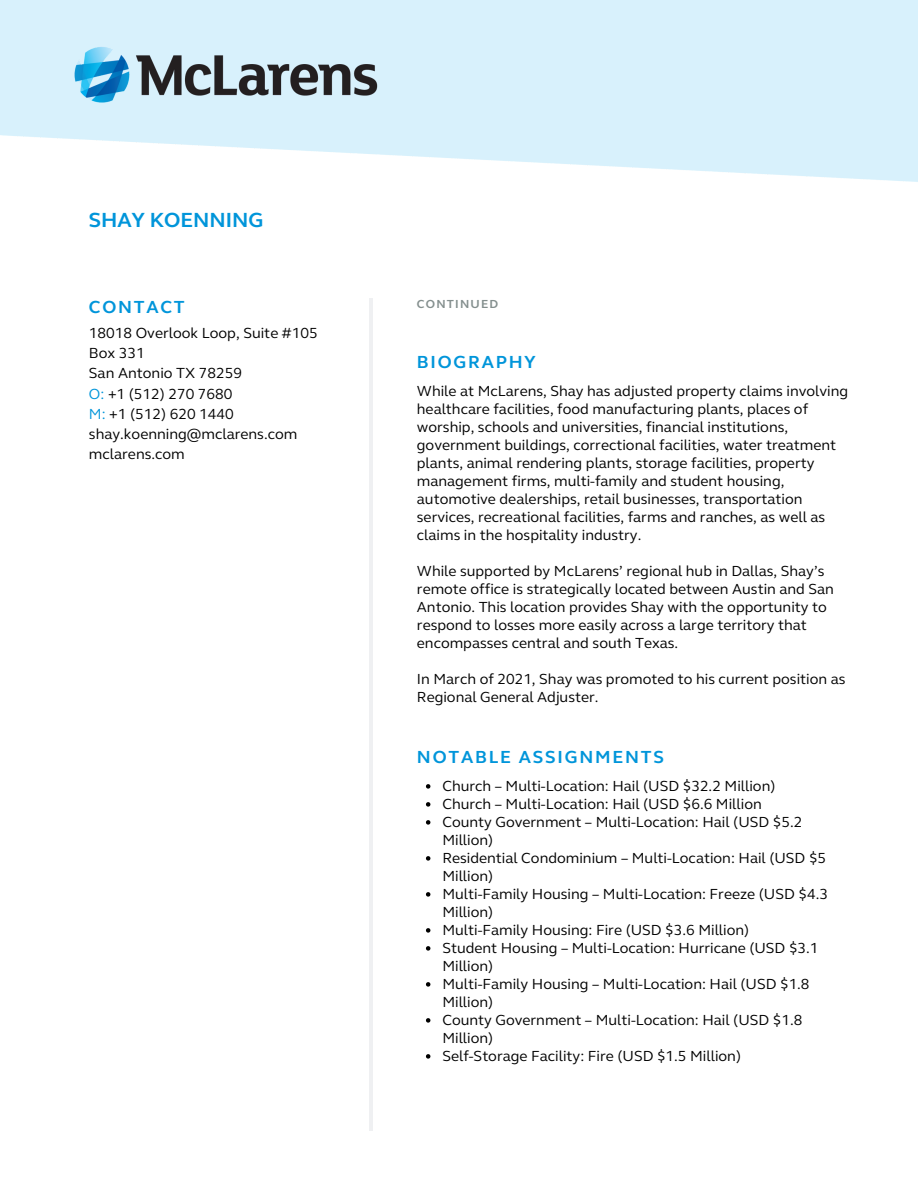
<style>
.page{position:relative;width:918px;height:1188px;background:#fff}
.page>*{position:absolute;margin:0;border:0;box-sizing:border-box;transform-origin:0 0}
.t1{font:700 21px "FS Elliot";color:#0095da}
.t2{font:700 18px "FS Elliot";letter-spacing:.1em;color:#0095da}
.t3{font:15px/18px "FS Elliot";color:#000}
.t4{font:700 12px "FS Elliot";letter-spacing:.1em;color:#848f8e}
.s1{color:#0095da}
</style>
<div class="page">
<hr style="left:370px;top:298px;width:3px;height:832px;background:#eff0f2">
<img style="left:54px;top:23px;width:344px;height:103px">
<svg style="left:426px;top:784px;width:4px;height:5px"></svg>
<svg style="left:426px;top:802px;width:4px;height:5px"></svg>
<svg style="left:426px;top:820px;width:4px;height:5px"></svg>
<svg style="left:426px;top:856px;width:4px;height:5px"></svg>
<svg style="left:426px;top:892px;width:4px;height:5px"></svg>
<svg style="left:426px;top:928px;width:4px;height:5px"></svg>
<svg style="left:426px;top:946px;width:4px;height:5px"></svg>
<svg style="left:426px;top:982px;width:4px;height:5px"></svg>
<svg style="left:426px;top:1018px;width:4px;height:5px"></svg>
<svg style="left:426px;top:1054px;width:4px;height:5px"></svg>
<p class="t1" style="left:89px;top:207px;width:176px">SHAY KOENNING</p>
<p class="t2" style="left:89px;top:296px;width:97px">CONTACT</p>
<p class="t4" style="left:417px;top:296px;width:83px">CONTINUED</p>
<p class="t3" style="left:89px;top:324px;width:230px">18018 Overlook Loop, Suite #105</p>
<p class="t3" style="left:89px;top:344px;width:57px">Box 331</p>
<p class="t3" style="left:89px;top:364px;width:155px">San Antonio TX 78259</p>
<p class="t3" style="left:89px;top:385px;width:145px"><span class="s1">O:</span> +1 (512) 270 7680</p>
<p class="t3" style="left:89px;top:405px;width:146px"><span class="s1">M:</span> +1 (512) 620 1440</p>
<p class="t3" style="left:89px;top:425px;width:210px">shay.koenning@mclarens.com</p>
<p class="t3" style="left:89px;top:445px;width:97px">mclarens.com</p>
<p class="t2" style="left:417px;top:351px;width:120px">BIOGRAPHY</p>
<p class="t3" style="left:417px;top:382px;width:433px">While at McLarens, Shay has adjusted property claims involving healthcare facilities, food manufacturing plants, places of worship, schools and universities, financial institutions, government buildings, correctional facilities, water treatment plants, animal rendering plants, storage facilities, property management firms, multi-family and student housing, automotive dealerships, retail businesses, transportation services, recreational facilities, farms and ranches, as well as claims in the hospitality industry.</p>
<p class="t3" style="left:417px;top:562px;width:419px">While supported by McLarens’ regional hub in Dallas, Shay’s remote office is strategically located between Austin and San Antonio. This location provides Shay with the opportunity to respond to losses more easily across a large territory that encompasses central and south Texas.</p>
<p class="t3" style="left:417px;top:670px;width:430px">In March of 2021, Shay was promoted to his current position as<br>Regional General Adjuster.</p>
<p class="t2" style="left:417px;top:746px;width:248px">NOTABLE ASSIGNMENTS</p>
<p class="t3" style="left:442px;top:777px;width:335px">Church – Multi-Location: Hail (USD $32.2 Million)</p>
<p class="t3" style="left:442px;top:795px;width:321px">Church – Multi-Location: Hail (USD $6.6 Million</p>
<p class="t3" style="left:442px;top:813px;width:362px">County Government – Multi-Location: Hail (USD $5.2<br>Million)</p>
<p class="t3" style="left:442px;top:849px;width:385px">Residential Condominium – Multi-Location: Hail (USD $5<br>Million)</p>
<p class="t3" style="left:442px;top:885px;width:387px">Multi-Family Housing – Multi-Location: Freeze (USD $4.3<br>Million)</p>
<p class="t3" style="left:442px;top:921px;width:308px">Multi-Family Housing: Fire (USD $3.6 Million)</p>
<p class="t3" style="left:442px;top:939px;width:378px">Student Housing – Multi-Location: Hurricane (USD $3.1<br>Million)</p>
<p class="t3" style="left:442px;top:975px;width:369px">Multi-Family Housing – Multi-Location: Hail (USD $1.8<br>Million)</p>
<p class="t3" style="left:442px;top:1011px;width:362px">County Government – Multi-Location: Hail (USD $1.8<br>Million)</p>
<p class="t3" style="left:442px;top:1047px;width:300px">Self-Storage Facility: Fire (USD $1.5 Million)</p>
</div>
